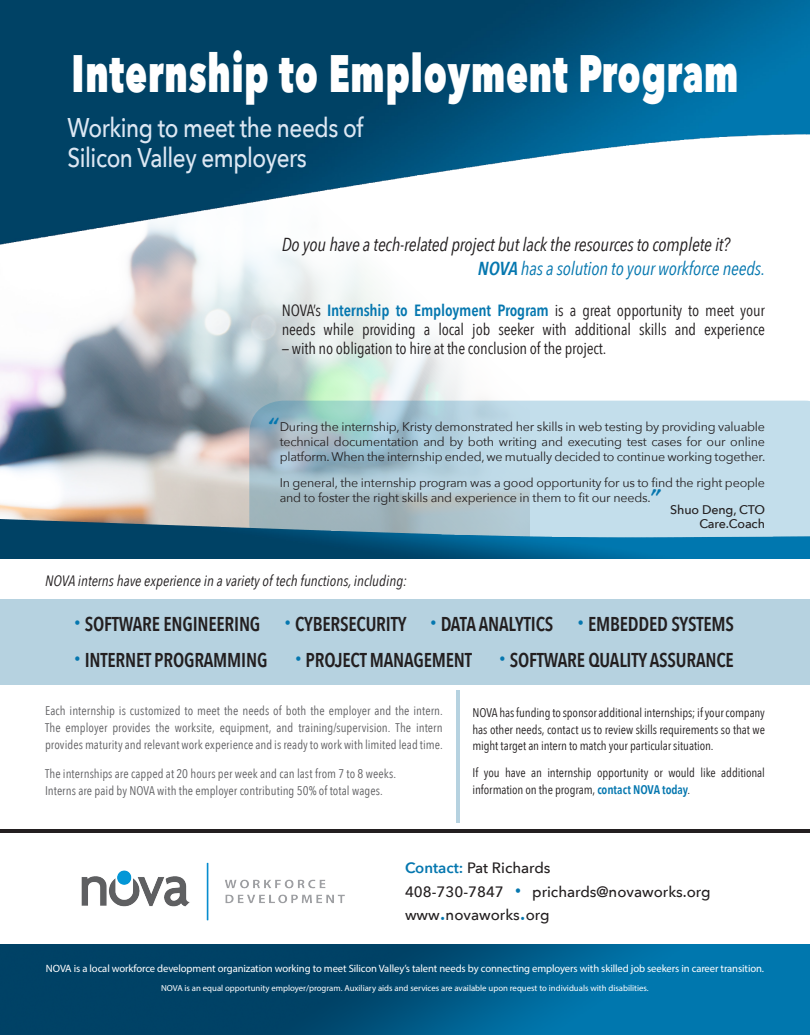
<style>
.page{position:relative;width:810px;height:1035px;background:#fff}
.page>*{position:absolute;margin:0;border:0;box-sizing:border-box;transform-origin:0 0}
.t1{font:800 52.5px "Avenir Next";letter-spacing:.025em;color:#fff;scale:.67 1}
.t2{font:700 30px "Bradley Hand ITCTT";color:#0577af}
.t3{font:500 27px/30px "Avenir Next";letter-spacing:-.02em;color:#dce7f3;scale:.83 1}
.t4{font:600 20px "Avenir Next Condensed";letter-spacing:-.01em;color:#231f20;scale:.95 1}
.t5{font:italic 18.75px "Avenir Next Condensed";letter-spacing:-.01em;color:#231f20}
.t6{font:italic 18.75px "Avenir Next Condensed";letter-spacing:-.01em;color:#0577af}
.t7{font:16.25px/18.8px "Avenir Next Condensed";letter-spacing:-.01em;color:#231f20}
.t8{font:500 15px/23.8px "Avenir Next";color:#231f20}
.t9{font:italic 15px "Avenir Next Condensed";color:#231f20}
.t10{font:12.5px/15px "Avenir Next";letter-spacing:-.015em;color:#231f20;text-align:justify}
.t11{font:12.5px/17.2px "Avenir Next Condensed";letter-spacing:.005em;color:#5f5f62;text-align:justify}
.t12{font:12.5px/16.2px "Avenir Next Condensed";letter-spacing:-.005em;color:#231f20;text-align:justify}
.t13{font:500 12.5px "Avenir Next";letter-spacing:-.01em;color:#231f20}
.t14{font:10.62px "Myriad Pro";letter-spacing:-.01em;color:#fff}
.t15{font:8.75px "Myriad Pro";color:#fff}
.s1{font-weight:600}
.s2{font-weight:600;color:#0577af}
.s3{font-family:"Avenir Next Condensed";font-weight:600;font-size:12.5px;color:#0577af}
.s4{font-size:22.5px;color:#0577af}
</style>
<div class="page">
<div style="left:0;top:599px;width:810px;height:86px;background:#b6d2e0"></div>
<img style="left:0;top:248px;width:530px;height:271px">
<svg style="left:249px;top:401px;width:561px;height:118px;background:#b6d1dd"></svg>
<img style="left:0;top:945px;width:810px;height:90px">
<img style="left:81px;top:862px;width:264px;height:59px">
<hr style="left:1px;top:829px;width:809px;height:3px;background:#231f20">
<img style="left:0;top:0;width:810px;height:248px">
<hr style="left:457px;top:690px;width:3px;height:133px;background:#b6d2e0">
<img style="left:0;top:519px;width:810px;height:39px">
<p class="t1" style="left:72px;top:41px;width:997px">Internship to Employment Program</p>
<p class="t3" style="left:68px;top:111px;width:358px">Working to meet the needs of<br>Silicon Valley employers</p>
<p class="t5" style="left:282px;top:234px;width:450px">Do you have a tech-related project but lack the resources to complete it?</p>
<p class="t6" style="left:478px;top:257px;width:289px"><span class="s1">NOVA</span> has a solution to your workforce needs.</p>
<p class="t7" style="left:282px;top:300px;width:485px">NOVA’s <span class="s2">Internship to Employment Program</span> is a great opportunity to meet your needs while providing a local job seeker with additional skills and experience</p>
<p class="t7" style="left:282px;top:338px;width:326px">— with no obligation to hire at the conclusion of the project.</p>
<p class="t2" style="left:267px;top:404px;width:13px">“</p>
<p class="t10" style="left:280px;top:419px;width:487px">During the internship, Kristy demonstrated her skills in web testing by providing valuable technical documentation and by both writing and executing test cases for our online platform. When the internship ended, we mutually decided to continue working together.</p>
<p class="t10" style="left:280px;top:475px;width:487px">In general, the internship program was a good opportunity for us to find the right people and to foster the right skills and experience in them to fit our needs.</p>
<p class="t2" style="left:649px;top:475px;width:13px">”</p>
<p class="t13" style="left:670px;top:499px;width:96px">Shuo Deng, CTO</p>
<p class="t13" style="left:699px;top:513px;width:67px">Care.Coach</p>
<p class="t9" style="left:45px;top:572px;width:364px">NOVA interns have experience in a variety of tech functions, including:</p>
<p class="t4" style="left:74px;top:607px;width:696px"><sup>•</sup> SOFTWARE ENGINEERING <sup>•</sup> CYBERSECURITY <sup>•</sup> DATA ANALYTICS <sup>•</sup> EMBEDDED SYSTEMS</p>
<p class="t4" style="left:74px;top:642px;width:205px"><sup>•</sup> INTERNET PROGRAMMING</p>
<p class="t4" style="left:295px;top:642px;width:187px"><sup>•</sup> PROJECT MANAGEMENT</p>
<p class="t4" style="left:499px;top:642px;width:248px"><sup>•</sup> SOFTWARE QUALITY ASSURANCE</p>
<p class="t11" style="left:45px;top:701px;width:399px">Each internship is customized to meet the needs of both the employer and the intern.<br>The employer provides the worksite, equipment, and training/supervision. The intern provides maturity and relevant work experience and is ready to work with limited lead time.</p>
<p class="t11" style="left:45px;top:764px;width:353px">The internships are capped at 20 hours per week and can last from 7 to 8 weeks.<br>Interns are paid by NOVA with the employer contributing 50% of total wages.</p>
<p class="t12" style="left:472px;top:704px;width:294px">NOVA has funding to sponsor additional internships; if your company has other needs, contact us to review skills requirements so that we might target an intern to match your particular situation.</p>
<p class="t12" style="left:472px;top:764px;width:294px">If you have an internship opportunity or would like additional information on the program, <span class="s2">contact NOVA today</span>.</p>
<p class="t8" style="left:405px;top:855px;width:307px"><span class="s2">Contact:</span> Pat Richards<br>408-730-7847 <span class="s3">•</span> prichards@novaworks.org</p>
<p class="t8" style="left:405px;top:903px;width:146px">www<span class="s4">.</span>novaworks<span class="s4">.</span>org</p>
<p class="t14" style="left:46px;top:962px;width:720px">NOVA is a local workforce development organization working to meet Silicon Valley’s talent needs by connecting employers with skilled job seekers in career transition.</p>
<p class="t15" style="left:161px;top:982px;width:489px">NOVA is an equal opportunity employer/program. Auxiliary aids and services are available upon request to individuals with disabilities.</p>
</div>
